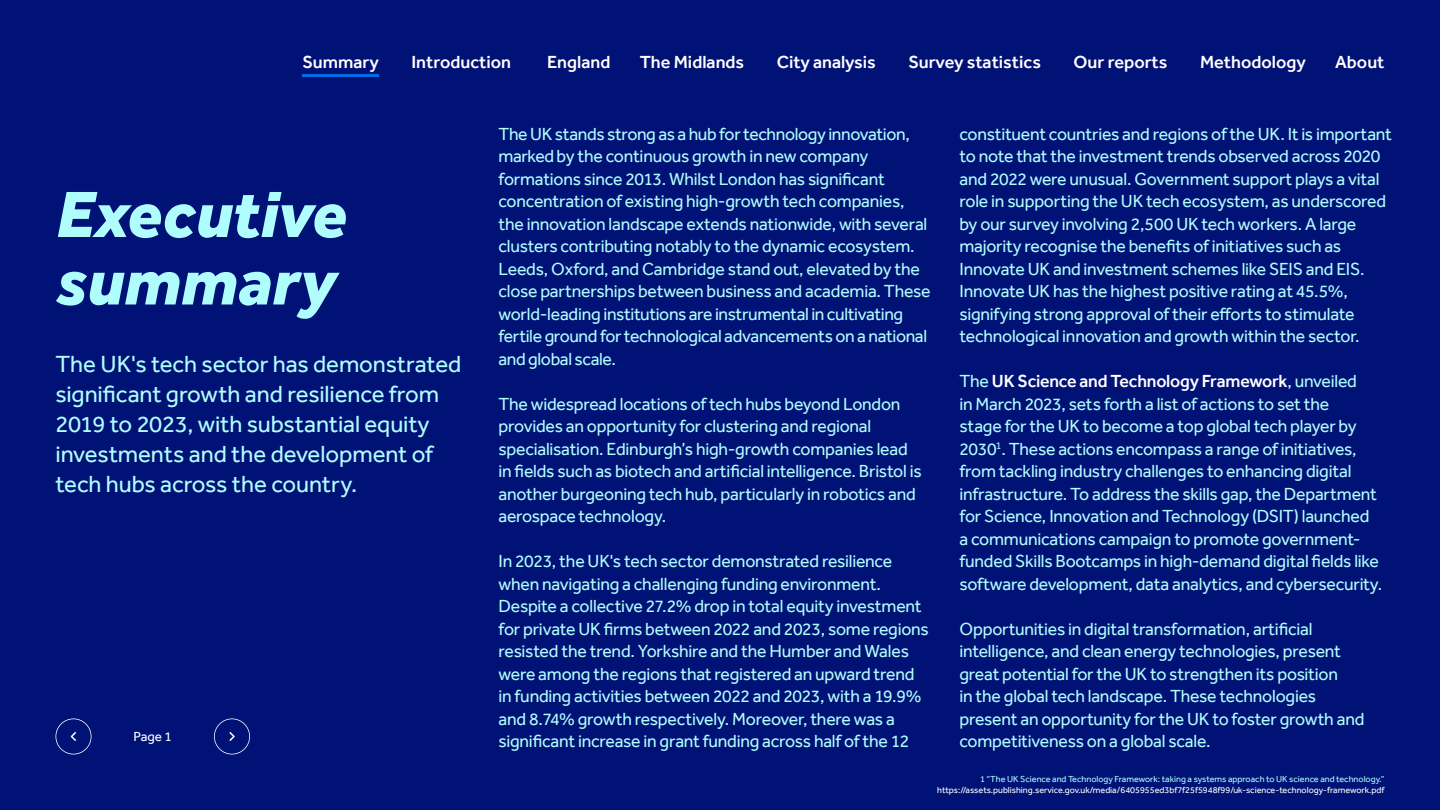
<style>
.page{position:relative;width:1440px;height:810px;background:#001276}
.page>*{position:absolute;margin:0;border:0;box-sizing:border-box;transform-origin:0 0}
.t1{font:italic 800 67.5px/67.5px "Barclays Effra";color:#affdfd}
.t2{font:24px/30px "Barclays Effra";letter-spacing:-.005em;color:#affdfd}
.t3{font:18px/22.5px "Barclays Effra";letter-spacing:-.015em;color:#affdfd}
.t4{font:500 18px "Barclays Effra";color:#fff}
.t5{font:13.5px "Barclays Effra";color:#fff}
.t6{font:9px "Barclays Effra";color:#fff}
.t7{font:9px "Barclays Effra";color:#affdfd}
.s1{font-weight:500;color:#fff}
</style>
<div class="page">
<svg style="left:56px;top:718px;width:36px;height:36px"></svg>
<svg style="left:214px;top:718px;width:36px;height:36px"></svg>
<hr style="left:302px;top:74px;width:77px;height:3px;background:#006de3">
<p class="t4" style="left:303px;top:51px;width:78px">Summary</p>
<p class="t4" style="left:411px;top:51px;width:101px">Introduction</p>
<p class="t4" style="left:547px;top:51px;width:65px">England</p>
<p class="t4" style="left:640px;top:51px;width:106px">The Midlands</p>
<p class="t4" style="left:777px;top:51px;width:101px">City analysis</p>
<p class="t4" style="left:908px;top:51px;width:134px">Survey statistics</p>
<p class="t4" style="left:1074px;top:51px;width:95px">Our reports</p>
<p class="t4" style="left:1200px;top:51px;width:107px">Methodology</p>
<p class="t4" style="left:1335px;top:51px;width:51px">About</p>
<h1 class="t1" style="left:56px;top:180px;width:292px">Executive summary</h1>
<h2 class="t2" style="left:56px;top:349px;width:407px">The UK's tech sector has demonstrated significant growth and resilience from 2019 to 2023, with substantial equity investments and the development of tech hubs across the country.</h2>
<p class="t5" style="left:134px;top:729px;width:40px">Page 1</p>
<p class="t3" style="left:499px;top:122px;width:434px">The UK stands strong as a hub for technology innovation, marked by the continuous growth in new company formations since 2013. Whilst London has significant concentration of existing high-growth tech companies, the innovation landscape extends nationwide, with several clusters contributing notably to the dynamic ecosystem.<br>Leeds, Oxford, and Cambridge stand out, elevated by the close partnerships between business and academia. These world-leading institutions are instrumental in cultivating fertile ground for technological advancements on a national and global scale.</p>
<p class="t3" style="left:499px;top:392px;width:425px">The widespread locations of tech hubs beyond London provides an opportunity for clustering and regional specialisation. Edinburgh’s high-growth companies lead in fields such as biotech and artificial intelligence. Bristol is another burgeoning tech hub, particularly in robotics and aerospace technology.</p>
<p class="t3" style="left:499px;top:550px;width:432px">In 2023, the UK's tech sector demonstrated resilience when navigating a challenging funding environment.<br>Despite a collective 27.2% drop in total equity investment for private UK firms between 2022 and 2023, some regions resisted the trend. Yorkshire and the Humber and Wales were among the regions that registered an upward trend in funding activities between 2022 and 2023, with a 19.9% and 8.74% growth respectively. Moreover, there was a significant increase in grant funding across half of the 12</p>
<p class="t3" style="left:960px;top:122px;width:434px">constituent countries and regions of the UK. It is important to note that the investment trends observed across 2020 and 2022 were unusual. Government support plays a vital role in supporting the UK tech ecosystem, as underscored by our survey involving 2,500 UK tech workers. A large majority recognise the benefits of initiatives such as Innovate UK and investment schemes like SEIS and EIS.<br>Innovate UK has the highest positive rating at 45.5%, signifying strong approval of their efforts to stimulate technological innovation and growth within the sector.</p>
<p class="t3" style="left:960px;top:370px;width:424px">The <span class="s1">UK Science and Technology Framework</span>, unveiled<br>in March 2023, sets forth a list of actions to set the<br>stage for the UK to become a top global tech player by 2030<sup>1</sup>. These actions encompass a range of initiatives, from tackling industry challenges to enhancing digital infrastructure. To address the skills gap, the Department for Science, Innovation and Technology (DSIT) launched a communications campaign to promote government&shy;funded Skills Bootcamps in high-demand digital fields like software development, data analytics, and cybersecurity.</p>
<p class="t3" style="left:960px;top:617px;width:406px">Opportunities in digital transformation, artificial intelligence, and clean energy technologies, present great potential for the UK to strengthen its position<br>in the global tech landscape. These technologies present an opportunity for the UK to foster growth and competitiveness on a global scale.</p>
<p class="t7" style="left:980px;top:774px;width:406px">1 “The UK Science and Technology Framework: taking a systems approach to UK science and technology.”</p>
<p class="t6" style="left:937px;top:785px;width:449px">https://assets.publishing.service.gov.uk/media/6405955ed3bf7f25f5948f99/uk-science-technology-framework.pdf</p>
</div>
